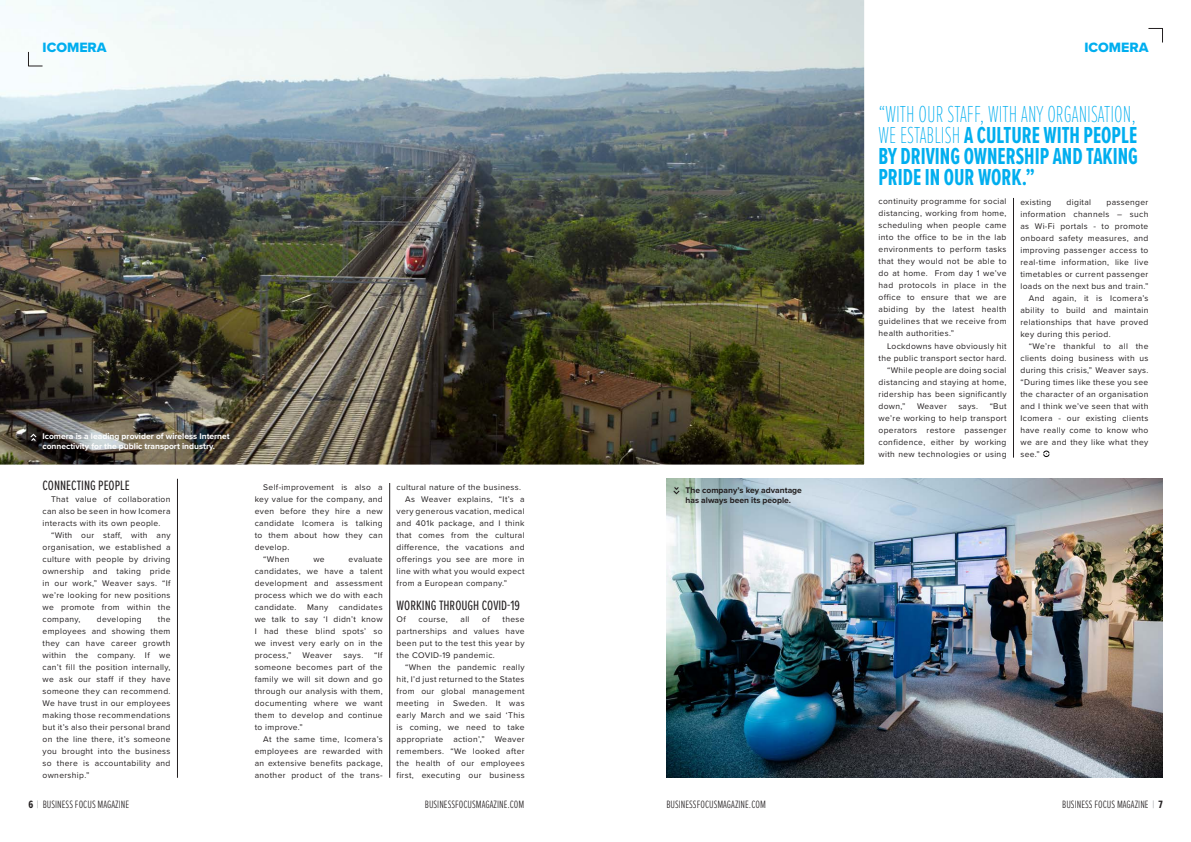
<style>
.page{position:relative;width:1191px;height:842px;background:#fff}
.page>*{position:absolute;margin:0;border:0;box-sizing:border-box;transform-origin:0 0}
.t1{font:700 24px/21px "Proxima Nova Ex Cn";color:#00aeef;text-align:justify;scale:.9 1}
.t2{font:14px "Proxima Nova Ex Cn";color:#231f20}
.t3{font:14px "Proxima Nova Extrabld";color:#00aeef}
.t4{font:300 11px "Proxima Nova Ex Cn";color:#231f20}
.t5{font:8.5px/12px "Proxima Nova";letter-spacing:.04em;color:#231f20;text-align:justify}
.t6{font:700 8.5px/10.2px "Proxima Nova";color:#fff}
.t7{font:700 8.5px/10.2px "Proxima Nova";color:#231f20}
.s1{font-weight:100}
.s2{font-weight:700}
.s3{color:#939598}
</style>
<div class="page">
<img style="left:666px;top:479px;width:496px;height:299px">
<img style="left:0;top:0;width:865px;height:465px">
<svg style="left:1148px;top:28px;width:15px;height:15px"></svg>
<svg style="left:28px;top:52px;width:15px;height:15px"></svg>
<hr style="left:1013px;top:198px;width:1px;height:260px;background:#231f20">
<hr style="left:177px;top:479px;width:1px;height:299px;background:#231f20">
<hr style="left:389px;top:483px;width:1px;height:295px;background:#231f20">
<svg style="left:1043px;top:451px;width:6px;height:6px"></svg>
<svg style="left:673px;top:487px;width:6px;height:7px"></svg>
<svg style="left:30px;top:434px;width:6px;height:7px"></svg>
<p class="t3" style="left:43px;top:37px;width:66px">ICOMERA</p>
<p class="t3" style="left:1084px;top:37px;width:66px">ICOMERA</p>
<p class="t6" style="left:43px;top:431px;width:189px">Icomera is a leading provider of wireless Internet connectivity for the public transport industry.</p>
<p class="t2" style="left:43px;top:475px;width:89px">CONNECTING PEOPLE</p>
<p class="t5" style="left:43px;top:493px;width:129px;text-indent:8px">That value of collaboration can also be seen in how Icomera interacts with its own people.</p>
<p class="t5" style="left:43px;top:529px;width:129px;text-indent:8px">“With our staff, with any organisation, we established a culture with people by driving ownership and taking pride in our work,” Weaver says. “If we’re looking for new positions we promote from within the company,</p>
<p class="t5" style="left:43px;top:613px;width:129px;text-indent:115px">the employees and showing them they can have career growth within the company. If we can’t fill the position internally, we ask our staff if they have someone they can recommend.<br>We have trust in our employees making those recommendations but it’s also their personal brand on the line there, it’s someone you brought into the business so there is accountability and ownership.”</p>
<p class="t5" style="left:97px;top:613px;width:46px">developing</p>
<p class="t5" style="left:255px;top:481px;width:129px;text-indent:8px">Self-improvement is also a key value for the company, and even before they hire a new candidate Icomera is talking to them about how they can develop.</p>
<p class="t5" style="left:263px;top:553px;width:28px">“When</p>
<p class="t5" style="left:313px;top:553px;width:13px">we</p>
<p class="t5" style="left:255px;top:553px;width:129px;text-indent:94px">evaluate candidates, we have a talent development and assessment process which we do with each candidate. Many candidates we talk to say ‘I didn’t know I had these blind spots’ so we invest very early on in the process,”</p>
<p class="t5" style="left:255px;top:649px;width:129px;text-indent:120px">“If someone becomes part of the family we will sit down and go through our analysis with them, documenting where we want them to develop and continue to improve.”</p>
<p class="t5" style="left:255px;top:733px;width:129px;text-indent:8px">At the same time, Icomera’s employees are rewarded with an extensive benefits package, another product of the trans-</p>
<p class="t5" style="left:302px;top:649px;width:31px">Weaver</p>
<p class="t5" style="left:343px;top:649px;width:21px">says.</p>
<p class="t5" style="left:396px;top:480px;width:126px">cultural nature of the business.</p>
<p class="t5" style="left:396px;top:492px;width:129px;text-indent:8px">As Weaver explains, “It’s a very generous vacation, medical and 401k package, and I think that comes from the cultural difference, the vacations and offerings you see are more in line with what you would expect from a European company.”</p>
<p class="t2" style="left:396px;top:595px;width:125px">WORKING THROUGH COVID-19</p>
<p class="t5" style="left:396px;top:612px;width:11px">Of</p>
<p class="t5" style="left:418px;top:612px;width:31px">course,</p>
<p class="t5" style="left:460px;top:612px;width:10px">all</p>
<p class="t5" style="left:482px;top:612px;width:9px">of</p>
<p class="t5" style="left:396px;top:612px;width:129px;text-indent:106px">these partnerships and values have been put to the test this year by the COVID-19 pandemic.</p>
<p class="t5" style="left:396px;top:660px;width:129px;text-indent:8px">“When the pandemic really hit, I’d just returned to the States from our global management meeting in Sweden. It was early March and we said ‘This is coming, we need to take appropriate action’,” Weaver remembers. “We looked after the health of our employees first, executing our business</p>
<p class="t7" style="left:685px;top:484px;width:118px">The company’s key advantage has always been its people.</p>
<p class="t1" style="left:878px;top:103px;width:290px"><span class="s1">“WITH OUR STAFF, WITH ANY ORGANISATION, WE ESTABLISH</span> A CULTURE WITH PEOPLE BY DRIVING OWNERSHIP AND TAKING PRIDE IN OUR WORK.”</p>
<p class="t5" style="left:878px;top:195px;width:129px">continuity programme for social distancing, working from home, scheduling when people came into the office to be in the lab environments to perform tasks that they would not be able to do at home. From day 1 we’ve had protocols in place in the office to ensure that we are abiding by the latest health guidelines that we receive from health authorities.”</p>
<p class="t5" style="left:878px;top:339px;width:129px;text-align:right">Lockdowns have obviously hit the public transport sector hard.</p>
<p class="t5" style="left:878px;top:363px;width:129px;text-indent:8px">“While people are doing social distancing and staying at home, ridership has been significantly down,”</p>
<p class="t5" style="left:878px;top:399px;width:129px;text-indent:111px">“But we’re working to help transport operators restore passenger confidence, either by working with new technologies or using</p>
<p class="t5" style="left:917px;top:399px;width:31px">Weaver</p>
<p class="t5" style="left:958px;top:399px;width:21px">says.</p>
<p class="t5" style="left:1020px;top:195px;width:32px">existing</p>
<p class="t5" style="left:1066px;top:195px;width:26px">digital</p>
<p class="t5" style="left:1020px;top:195px;width:129px;text-indent:86px">passenger information channels – such as Wi-Fi portals - to promote onboard safety measures, and improving passenger access to real-time information, like live timetables or current passenger loads on the next bus and train.”</p>
<p class="t5" style="left:1020px;top:291px;width:129px;text-indent:8px">And again, it is Icomera’s ability to build and maintain relationships that have proved key during this period.</p>
<p class="t5" style="left:1020px;top:339px;width:129px;text-indent:8px">“We’re thankful to all the clients doing business with us during this crisis,” Weaver says. “During times like these you see the character of an organisation and I think we’ve seen that with Icomera - our existing clients have really come to know who we are and they like what they see.”</p>
<p class="t4" style="left:28px;top:796px;width:102px"><span class="s2">6</span> <span class="s3">|</span> BUSINESS FOCUS MAGAZINE</p>
<p class="t4" style="left:425px;top:796px;width:101px">BUSINESSFOCUSMAGAZINE.COM</p>
<p class="t4" style="left:666px;top:796px;width:101px">BUSINESSFOCUSMAGAZINE.COM</p>
<p class="t4" style="left:1062px;top:796px;width:102px">BUSINESS FOCUS MAGAZINE <span class="s3">|</span> <span class="s2">7</span></p>
</div>
